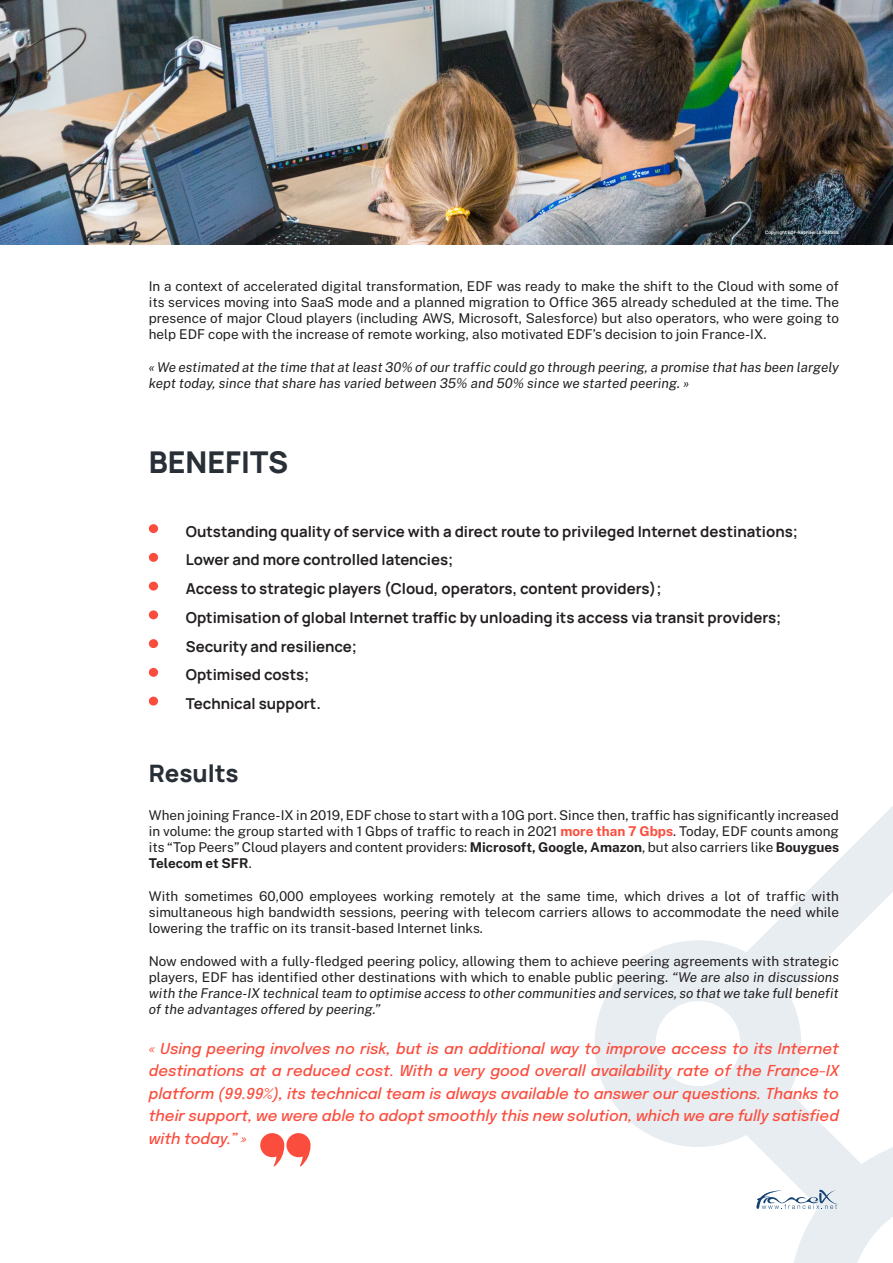
<style>
.page{position:relative;width:893px;height:1263px;background:#fff}
.page>*{position:absolute;margin:0;border:0;box-sizing:border-box;transform-origin:0 0}
.t1{font:800 30px "Manrope";color:#292f36}
.t2{font:800 24px "Manrope";color:#292f36}
.t3{font:italic 500 15px/22.5px "Epilogue";color:#fb4d3d;text-align:justify}
.t4{font:700 15px "Manrope";color:#231f20}
.t5{font:13.5px/16.2px "Public Sans";color:#231f20;text-align:justify}
.t6{font:italic 13.5px/16.2px "Public Sans";color:#231f20}
.t7{font:700 4.5px "Manrope";color:#fff}
.s1{font-weight:700;color:#fb4d3d}
.s2{font-weight:700}
.s3{font-style:italic}
</style>
<div class="page">
<svg style="left:595px;top:806px;width:298px;height:457px"></svg>
<img style="left:0;top:0;width:893px;height:244px">
<svg style="left:260px;top:1133px;width:51px;height:33px"></svg>
<div style="left:149px;top:524px;width:9px;height:9px;background:#fa4d3d;border-radius:50%"></div>
<div style="left:149px;top:553px;width:9px;height:9px;background:#fa4d3d;border-radius:50%"></div>
<div style="left:149px;top:582px;width:9px;height:9px;background:#fa4d3d;border-radius:50%"></div>
<div style="left:149px;top:610px;width:9px;height:9px;background:#fa4d3d;border-radius:50%"></div>
<div style="left:149px;top:639px;width:9px;height:9px;background:#fa4d3d;border-radius:50%"></div>
<div style="left:149px;top:668px;width:9px;height:9px;background:#fa4d3d;border-radius:50%"></div>
<div style="left:149px;top:697px;width:9px;height:8px;background:#fa4d3d;border-radius:50%"></div>
<svg style="left:756px;top:1190px;width:83px;height:19px"></svg>
<p class="t7" style="left:765px;top:229px;width:75px">Copyright EDF-Raphaël LATRASSE</p>
<p class="t5" style="left:149px;top:277px;width:692px">In a context of accelerated digital transformation, EDF was ready to make the shift to the Cloud with some of its services moving into SaaS mode and a planned migration to Office 365 already scheduled at the time. The presence of major Cloud players (including AWS, Microsoft, Salesforce) but also operators, who were going to help EDF cope with the increase of remote working, also motivated EDF’s decision to join France-IX.</p>
<p class="t6" style="left:149px;top:358px;width:692px">« We estimated at the time that at least 30% of our traffic could go through peering, a promise that has been largely kept today, since that share has varied between 35% and 50% since we started peering. »</p>
<p class="t1" style="left:149px;top:441px;width:141px">BENEFITS</p>
<p class="t4" style="left:186px;top:521px;width:614px">Outstanding quality of service with a direct route to privileged Internet destinations;</p>
<p class="t4" style="left:186px;top:549px;width:269px">Lower and more controlled latencies;</p>
<p class="t4" style="left:186px;top:578px;width:477px">Access to strategic players (Cloud, operators, content providers);</p>
<p class="t4" style="left:186px;top:607px;width:597px">Optimisation of global Internet traffic by unloading its access via transit providers;</p>
<p class="t4" style="left:186px;top:636px;width:173px">Security and resilience;</p>
<p class="t4" style="left:186px;top:664px;width:125px">Optimised costs;</p>
<p class="t4" style="left:186px;top:693px;width:137px">Technical support.</p>
<p class="t2" style="left:149px;top:756px;width:91px">Results</p>
<p class="t5" style="left:149px;top:806px;width:692px">When joining France-IX in 2019, EDF chose to start with a 10G port. Since then, traffic has significantly increased in volume: the group started with 1 Gbps of traffic to reach in 2021 <span class="s1">more than 7 Gbps</span>. Today, EDF counts among its “Top Peers” Cloud players and content providers: <span class="s2">Microsoft, Google, Amazon</span>, but also carriers like <span class="s2">Bouygues Telecom et SFR</span>.</p>
<p class="t5" style="left:149px;top:887px;width:692px">With sometimes 60,000 employees working remotely at the same time, which drives a lot of traffic with simultaneous high bandwidth sessions, peering with telecom carriers allows to accommodate the need while lowering the traffic on its transit-based Internet links.</p>
<p class="t5" style="left:149px;top:952px;width:692px">Now endowed with a fully-fledged peering policy, allowing them to achieve peering agreements with strategic players, EDF has identified other destinations with which to enable public peering. <span class="s3">“We are also in discussions with the France-IX technical team to optimise access to other communities and services, so that we take full benefit of the advantages offered by peering.”</span></p>
<p class="t3" style="left:149px;top:1036px;width:692px">« Using peering involves no risk, but is an additional way to improve access to its Internet destinations at a reduced cost. With a very good overall availability rate of the France-IX platform (99.99%), its technical team is always available to answer our questions. Thanks to their support, we were able to adopt smoothly this new solution, which we are fully satisfied with today.” »</p>
</div>
